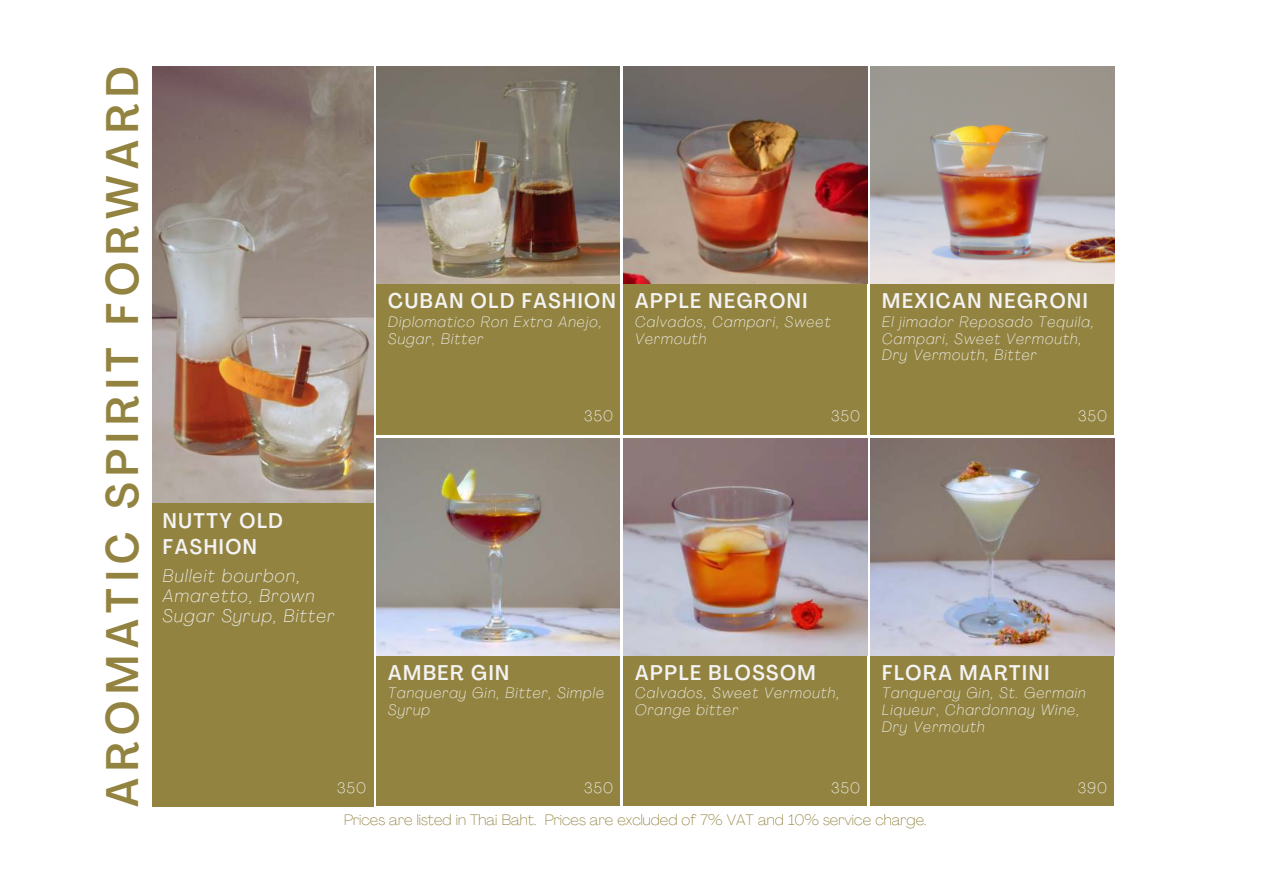
<style>
.page{position:relative;width:1263px;height:894px;background:#fff}
.page>*{position:absolute;margin:0;border:0;box-sizing:border-box;transform-origin:0 0}
.t1{font:500 condensed 45px "Agrandir";letter-spacing:.15em;color:#938340}
.t2{font:500 condensed 21px/25.8px "Agrandir";letter-spacing:.075em;color:#f3f3f4}
.t3{font:italic 100 18px/20.2px "Agrandir";letter-spacing:.075em;color:#f3f3f4}
.t4{font:italic 100 15px/16.8px "Agrandir";letter-spacing:.075em;color:#f3f3f4}
.t5{font:100 15px "Agrandir";color:#938340}
.t6{font:100 15px "Agrandir";letter-spacing:.075em;color:#f3f3f4}
</style>
<div class="page">
<div style="left:152px;top:67px;width:221px;height:739px;background:#938340"></div>
<img style="left:152px;top:67px;width:221px;height:435px">
<div style="left:376px;top:67px;width:244px;height:367px;background:#938340"></div>
<img style="left:376px;top:67px;width:244px;height:216px">
<div style="left:623px;top:67px;width:244px;height:367px;background:#938340"></div>
<img style="left:623px;top:67px;width:244px;height:216px">
<div style="left:376px;top:438px;width:244px;height:368px;background:#938340"></div>
<img style="left:376px;top:438px;width:244px;height:217px">
<div style="left:623px;top:438px;width:244px;height:368px;background:#938340"></div>
<img style="left:623px;top:438px;width:244px;height:217px">
<div style="left:870px;top:438px;width:244px;height:368px;background:#938340"></div>
<img style="left:870px;top:438px;width:244px;height:217px">
<div style="left:870px;top:67px;width:244px;height:367px;background:#938340"></div>
<img style="left:870px;top:67px;width:244px;height:216px">
<h1 class="t1" style="left:95px;top:806px;width:741px;rotate:-90deg">AROMATIC SPIRIT FORWARD</h1>
<h2 class="t2" style="left:163px;top:507px;width:121px">NUTTY OLD<br>FASHION</h2>
<p class="t3" style="left:163px;top:565px;width:173px">Bulleit bourbon,<br>Amaretto, Brown<br>Sugar Syrup, Bitter</p>
<h2 class="t2" style="left:388px;top:288px;width:229px">CUBAN OLD FASHION</h2>
<h2 class="t2" style="left:635px;top:288px;width:174px">APPLE NEGRONI</h2>
<h2 class="t2" style="left:882px;top:288px;width:207px">MEXICAN NEGRONI</h2>
<p class="t4" style="left:388px;top:313px;width:215px">Diplomatico Ron Extra Anejo,<br>Sugar, Bitter</p>
<p class="t4" style="left:635px;top:313px;width:197px">Calvados, Campari, Sweet<br>Vermouth</p>
<p class="t4" style="left:882px;top:313px;width:213px">El jimador Reposado Tequila,<br>Campari, Sweet Vermouth,<br>Dry Vermouth, Bitter</p>
<p class="t6" style="left:584px;top:407px;width:30px">350</p>
<p class="t6" style="left:831px;top:407px;width:30px">350</p>
<p class="t6" style="left:1078px;top:407px;width:30px">350</p>
<h2 class="t2" style="left:388px;top:659px;width:122px">AMBER GIN</h2>
<p class="t4" style="left:388px;top:683px;width:217px">Tanqueray Gin, Bitter, Simple<br>Syrup</p>
<h2 class="t2" style="left:635px;top:659px;width:182px">APPLE BLOSSOM</h2>
<p class="t4" style="left:635px;top:683px;width:205px">Calvados, Sweet Vermouth,<br>Orange bitter</p>
<h2 class="t2" style="left:882px;top:659px;width:169px">FLORA MARTINI</h2>
<p class="t4" style="left:882px;top:683px;width:205px">Tanqueray Gin, St. Germain<br>Liqueur, Chardonnay Wine,<br>Dry Vermouth</p>
<p class="t6" style="left:337px;top:778px;width:30px">350</p>
<p class="t5" style="left:344px;top:810px;width:584px">Prices are listed in Thai Baht. Prices are excluded of 7% VAT and 10% service charge.</p>
<p class="t6" style="left:831px;top:778px;width:30px">350</p>
<p class="t6" style="left:584px;top:778px;width:30px">350</p>
<p class="t6" style="left:1078px;top:778px;width:31px">390</p>
</div>
